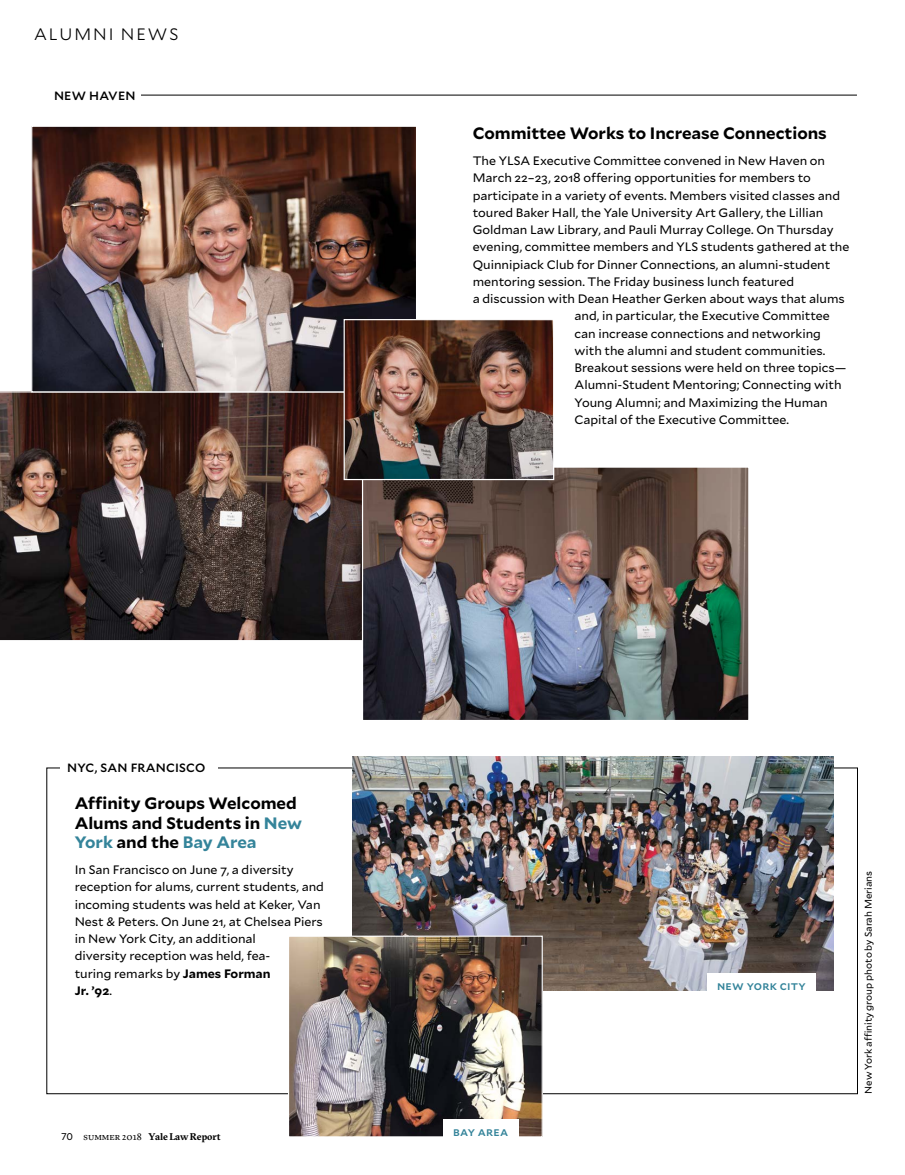
<style>
.page{position:relative;width:905px;height:1175px;background:#fff}
.page>*{position:absolute;margin:0;border:0;box-sizing:border-box;transform-origin:0 0}
.t1{font:700 16.5px/19.5px "Mallory";color:#000}
.t2{font:300 16.5px "Mallory";letter-spacing:.12em;color:#000}
.t3{font:12.15px/17.2px "Mallory";color:#000}
.t4{font:500 12px "Mallory";letter-spacing:.02em;color:#000}
.t5{font:500 12px "Mallory";letter-spacing:.02em;color:#34849a}
.t6{font:9.75px "Mallory";color:#000}
.t7{font:700 9.75px "GT Sectra Trial";color:#000}
.s1{color:#34849a}
.s2{font-weight:700}
.s3{font-family:"Mallory";font-weight:400}
.s4{font-family:"Lyon Text";font-weight:400;font-size:9.45px}
.s5{font-family:"Lyon Text";font-weight:400}
</style>
<div class="page">
<hr style="left:70px;top:95px;width:786px;height:1px;background:#000">
<div style="left:54px;top:86px;width:86px;height:19px;background:#fff"></div>
<img style="left:353px;top:757px;width:480px;height:233px">
<img style="left:290px;top:937px;width:251px;height:198px">
<div style="left:288px;top:935px;width:255px;height:202px;border:1px solid #fff"></div>
<div style="left:707px;top:973px;width:108px;height:27px;background:#fff"></div>
<div style="left:443px;top:1119px;width:76px;height:31px;background:#fff"></div>
<img style="left:0;top:391px;width:362px;height:250px">
<img style="left:364px;top:468px;width:383px;height:251px">
<div style="left:362px;top:466px;width:387px;height:255px;border:1px solid #fff"></div>
<img style="left:33px;top:128px;width:382px;height:262px">
<div style="left:31px;top:126px;width:386px;height:266px;border:1px solid #fff"></div>
<img style="left:345px;top:321px;width:207px;height:157px">
<div style="left:343px;top:319px;width:211px;height:161px;border:1px solid #fff"></div>
<h1 class="t2" style="left:34px;top:23px;width:146px">ALUMNI NEWS</h1>
<p class="t4" style="left:54px;top:87px;width:83px">NEW HAVEN</p>
<h1 class="t1" style="left:472px;top:122px;width:355px">Committee Works to Increase Connections</h1>
<p class="t3" style="left:472px;top:151px;width:354px">The YLSA Executive Committee convened in New Haven on</p>
<p class="t3" style="left:472px;top:169px;width:339px">March 22–23, 2018 offering opportunities for members to</p>
<p class="t3" style="left:472px;top:186px;width:369px">participate in a variety of events. Members visited classes and</p>
<p class="t3" style="left:472px;top:203px;width:352px">toured Baker Hall, the Yale University Art Gallery, the Lillian</p>
<p class="t3" style="left:472px;top:220px;width:362px">Goldman Law Library, and Pauli Murray College. On Thursday</p>
<p class="t3" style="left:472px;top:238px;width:378px">evening, committee members and YLS students gathered at the</p>
<p class="t3" style="left:472px;top:255px;width:359px">Quinnipiack Club for Dinner Connections, an alumni-student</p>
<p class="t3" style="left:472px;top:272px;width:323px">mentoring session. The Friday business lunch featured</p>
<p class="t3" style="left:472px;top:289px;width:373px">a discussion with Dean Heather Gerken about ways that alums</p>
<p class="t3" style="left:574px;top:307px;width:257px">and, in particular, the Executive Committee</p>
<p class="t3" style="left:574px;top:324px;width:248px">can increase connections and networking</p>
<p class="t3" style="left:574px;top:341px;width:252px">with the alumni and student communities.</p>
<p class="t3" style="left:574px;top:358px;width:273px">Breakout sessions were held on three topics—</p>
<p class="t3" style="left:574px;top:376px;width:268px">Alumni-Student Mentoring; Connecting with</p>
<p class="t3" style="left:574px;top:393px;width:255px">Young Alumni; and Maximizing the Human</p>
<p class="t3" style="left:574px;top:410px;width:216px">Capital of the Executive Committee.</p>
<p class="t4" style="left:67px;top:758px;width:140px">NYC, SAN FRANCISCO</p>
<h1 class="t1" style="left:75px;top:792px;width:229px">Affinity Groups Welcomed<br>Alums and Students in <span class="s1">New<br>York</span> and the <span class="s1">Bay Area</span></h1>
<p class="t3" style="left:75px;top:860px;width:251px">In San Francisco on June 7, a diversity reception for alums, current students, and incoming students was held at Keker, Van Nest &amp; Peters. On June 21, at Chelsea Piers in New York City, an additional<br>diversity reception was held, fea-<br>turing remarks by <span class="s2">James Forman<br>Jr. ’92</span>.</p>
<p class="t7" style="left:61px;top:1132px;width:161px"><span class="s3">70</span> <span class="s4">summer</span> <span class="s5">2018</span> Yale LawReport</p>
<p class="t5" style="left:453px;top:1122px;width:56px">Bay Area</p>
<p class="t5" style="left:717px;top:976px;width:90px">New York City</p>
<p class="t6" style="left:861px;top:1094px;width:225px;rotate:-90deg">New York affinity group photo by Sarah Merians</p>
</div>
